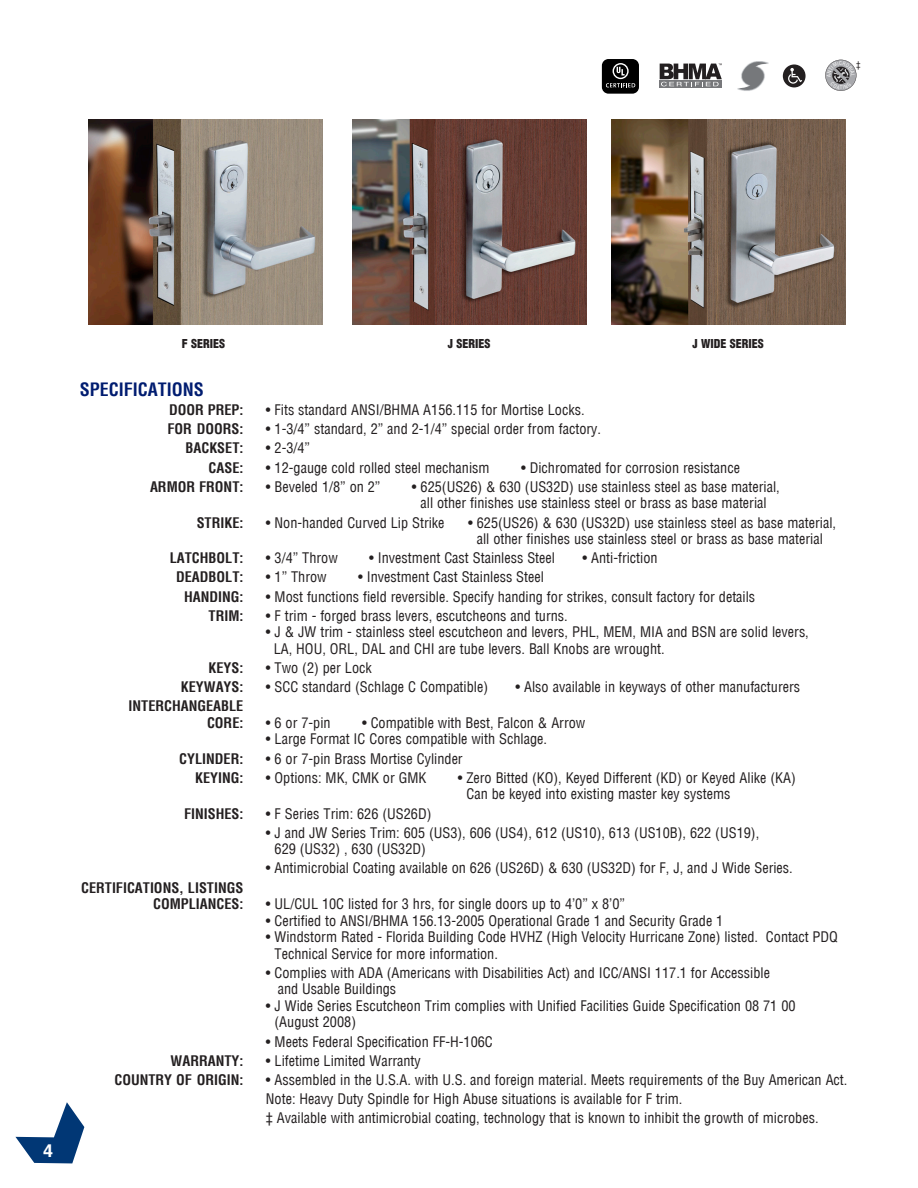
<style>
.page{position:relative;width:918px;height:1188px;background:#fff}
.page>*{position:absolute;margin:0;border:0;box-sizing:border-box;transform-origin:0 0}
.Specifications{font:700 condensed 18px "Helvetica LT";color:#001c70}
.t1{font:700 18px "Helvetica";color:#fff}
.Body_Copy{font:condensed 14.25px/16.5px "Helvetica LT";color:#231f20}
.Body_Copy-2{font:700 condensed 14.25px/16.5px "Helvetica LT";color:#231f20;text-align:right}
.t2{font:900 condensed 12px "Helvetica LT";color:#231f20}
.t3{font:condensed 9px "Helvetica LT";color:#231f20}
</style>
<div class="page">
<svg style="left:15px;top:1102px;width:69px;height:61px"></svg>
<svg style="left:660px;top:86px;width:62px;height:2px"></svg>
<svg style="left:660px;top:63px;width:62px;height:23px"></svg>
<div style="left:602px;top:59px;width:37px;height:35px;background:#000;border-radius:7px"></div>
<svg style="left:606px;top:63px;width:29px;height:24px"></svg>
<svg style="left:738px;top:61px;width:30px;height:30px"></svg>
<div style="left:783px;top:64px;width:23px;height:23px;background:#231f20;border-radius:50%"></div>
<svg style="left:788px;top:68px;width:14px;height:16px"></svg>
<img style="left:89px;top:119px;width:234px;height:206px">
<img style="left:352px;top:119px;width:234px;height:206px">
<img style="left:612px;top:119px;width:234px;height:206px">
<svg style="left:825px;top:60px;width:31px;height:31px"></svg>
<p class="t3" style="left:856px;top:59px;width:6px">‡</p>
<p class="t1" style="left:43px;top:1136px;width:12px">4</p>
<p class="t2" style="left:182px;top:336px;width:45px">F SERIES</p>
<p class="t2" style="left:448px;top:336px;width:44px">J SERIES</p>
<p class="t2" style="left:692px;top:336px;width:73px">J WIDE SERIES</p>
<p class="Specifications" style="left:80px;top:378px;width:126px">SPECIFICATIONS</p>
<p class="Body_Copy-2" style="left:169px;top:402px;width:76px">DOOR PREP:</p>
<p class="Body_Copy" style="left:266px;top:402px;width:320px">• Fits standard ANSI/BHMA A156.115 for Mortise Locks.</p>
<p class="Body_Copy-2" style="left:167px;top:421px;width:77px">FOR DOORS:</p>
<p class="Body_Copy" style="left:266px;top:421px;width:337px">• 1-3/4” standard, 2” and 2-1/4” special order from factory.</p>
<p class="Body_Copy-2" style="left:186px;top:440px;width:59px">BACKSET:</p>
<p class="Body_Copy" style="left:266px;top:440px;width:46px">• 2-3/4”</p>
<p class="Body_Copy-2" style="left:209px;top:459px;width:36px">CASE:</p>
<p class="Body_Copy" style="left:266px;top:459px;width:225px">• 12-gauge cold rolled steel mechanism</p>
<p class="Body_Copy" style="left:521px;top:459px;width:221px">• Dichromated for corrosion resistance</p>
<p class="Body_Copy-2" style="left:150px;top:478px;width:95px">ARMOR FRONT:</p>
<p class="Body_Copy" style="left:266px;top:478px;width:116px">• Beveled 1/8” on 2”</p>
<p class="Body_Copy" style="left:412px;top:478px;width:369px;text-align:center">• 625(US26) &amp; 630 (US32D) use stainless steel as base material, all other finishes use stainless steel or brass as base material</p>
<p class="Body_Copy-2" style="left:197px;top:514px;width:48px">STRIKE:</p>
<p class="Body_Copy" style="left:266px;top:514px;width:180px">• Non-handed Curved Lip Strike</p>
<p class="Body_Copy" style="left:468px;top:514px;width:369px;text-align:center">• 625(US26) &amp; 630 (US32D) use stainless steel as base material, all other finishes use stainless steel or brass as base material</p>
<p class="Body_Copy-2" style="left:170px;top:550px;width:75px">LATCHBOLT:</p>
<p class="Body_Copy" style="left:266px;top:550px;width:73px">• 3/4” Throw</p>
<p class="Body_Copy" style="left:369px;top:550px;width:187px">• Investment Cast Stainless Steel</p>
<p class="Body_Copy" style="left:582px;top:550px;width:77px">• Anti-friction</p>
<p class="Body_Copy-2" style="left:176px;top:569px;width:69px">DEADBOLT:</p>
<p class="Body_Copy" style="left:266px;top:569px;width:62px">• 1” Throw</p>
<p class="Body_Copy" style="left:358px;top:569px;width:187px">• Investment Cast Stainless Steel</p>
<p class="Body_Copy-2" style="left:184px;top:588px;width:61px">HANDING:</p>
<p class="Body_Copy" style="left:266px;top:588px;width:491px">• Most functions field reversible. Specify handing for strikes, consult factory for details</p>
<p class="Body_Copy-2" style="left:209px;top:607px;width:36px">TRIM:</p>
<p class="Body_Copy" style="left:266px;top:607px;width:303px">• F trim - forged brass levers, escutcheons and turns.</p>
<p class="Body_Copy" style="left:274px;top:624px;width:537px;text-indent:-8px">• J &amp; JW trim - stainless steel escutcheon and levers, PHL, MEM, MIA and BSN are solid levers,<br>LA, HOU, ORL, DAL and CHI are tube levers. Ball Knobs are wrought.</p>
<p class="Body_Copy-2" style="left:209px;top:660px;width:36px">KEYS:</p>
<p class="Body_Copy" style="left:266px;top:660px;width:107px">• Two (2) per Lock</p>
<p class="Body_Copy-2" style="left:181px;top:679px;width:64px">KEYWAYS:</p>
<p class="Body_Copy" style="left:266px;top:679px;width:224px">• SCC standard (Schlage C Compatible)</p>
<p class="Body_Copy" style="left:516px;top:679px;width:286px">• Also available in keyways of other manufacturers</p>
<p class="Body_Copy-2" style="left:129px;top:698px;width:116px">INTERCHANGEABLE<br>CORE:</p>
<p class="Body_Copy" style="left:266px;top:714px;width:66px">• 6 or 7-pin</p>
<p class="Body_Copy" style="left:362px;top:714px;width:225px">• Compatible with Best, Falcon &amp; Arrow</p>
<p class="Body_Copy" style="left:266px;top:731px;width:283px">• Large Format IC Cores compatible with Schlage.</p>
<p class="Body_Copy-2" style="left:179px;top:750px;width:66px">CYLINDER:</p>
<p class="Body_Copy" style="left:266px;top:750px;width:198px">• 6 or 7-pin Brass Mortise Cylinder</p>
<p class="Body_Copy-2" style="left:195px;top:769px;width:50px">KEYING:</p>
<p class="Body_Copy" style="left:266px;top:769px;width:162px">• Options: MK, CMK or GMK</p>
<p class="Body_Copy" style="left:466px;top:769px;width:331px;text-indent:-9px">• Zero Bitted (KO), Keyed Different (KD) or Keyed Alike (KA)<br>Can be keyed into existing master key systems</p>
<p class="Body_Copy-2" style="left:184px;top:805px;width:61px">FINISHES:</p>
<p class="Body_Copy" style="left:266px;top:805px;width:167px">• F Series Trim: 626 (US26D)</p>
<p class="Body_Copy" style="left:275px;top:824px;width:486px;text-indent:-9px">• J and JW Series Trim: 605 (US3), 606 (US4), 612 (US10), 613 (US10B), 622 (US19),<br>629 (US32) , 630 (US32D)</p>
<p class="Body_Copy" style="left:266px;top:860px;width:528px">• Antimicrobial Coating available on 626 (US26D) &amp; 630 (US32D) for F, J, and J Wide Series.</p>
<p class="Body_Copy-2" style="left:81px;top:879px;width:164px">CERTIFICATIONS, LISTINGS<br>COMPLIANCES:</p>
<p class="Body_Copy" style="left:266px;top:896px;width:361px">• UL/CUL 10C listed for 3 hrs, for single doors up to 4’0” x 8’0”</p>
<p class="Body_Copy" style="left:266px;top:912px;width:459px">• Certified to ANSI/BHMA 156.13-2005 Operational Grade 1 and Security Grade 1</p>
<p class="Body_Copy" style="left:275px;top:929px;width:565px;text-indent:-9px">• Windstorm Rated - Florida Building Code HVHZ (High Velocity Hurricane Zone) listed. Contact PDQ<br>Technical Service for more information.</p>
<p class="Body_Copy" style="left:278px;top:964px;width:494px;text-indent:-12px">• Complies with ADA (Americans with Disabilities Act) and ICC/ANSI 117.1 for Accessible and Usable Buildings</p>
<p class="Body_Copy" style="left:275px;top:997px;width:523px;text-indent:-9px">• J Wide Series Escutcheon Trim complies with Unified Facilities Guide Specification 08 71 00 (August 2008)</p>
<p class="Body_Copy" style="left:266px;top:1033px;width:228px">• Meets Federal Specification FF-H-106C</p>
<p class="Body_Copy-2" style="left:171px;top:1052px;width:74px">WARRANTY:</p>
<p class="Body_Copy" style="left:266px;top:1052px;width:156px">• Lifetime Limited Warranty</p>
<p class="Body_Copy-2" style="left:114px;top:1071px;width:131px">COUNTRY OF ORIGIN:</p>
<p class="Body_Copy" style="left:266px;top:1071px;width:583px">• Assembled in the U.S.A. with U.S. and foreign material. Meets requirements of the Buy American Act.</p>
<p class="Body_Copy" style="left:266px;top:1091px;width:418px">Note: Heavy Duty Spindle for High Abuse situations is available for F trim.</p>
<p class="Body_Copy" style="left:266px;top:1110px;width:554px">‡ Available with antimicrobial coating, technology that is known to inhibit the growth of microbes.</p>
</div>
